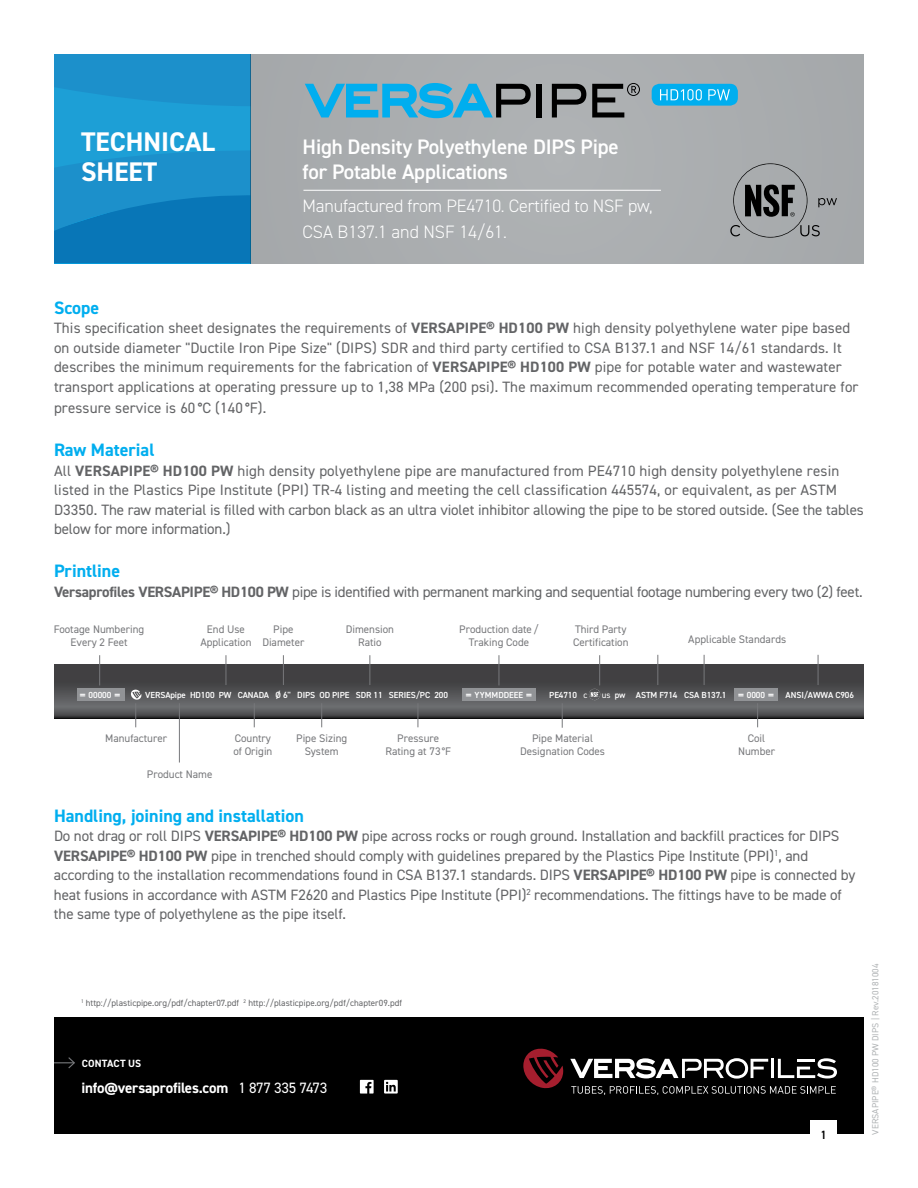
<style>
.page{position:relative;width:918px;height:1188px;background:#fff}
.page>*{position:absolute;margin:0;border:0;box-sizing:border-box;transform-origin:0 0}
.t1{font:700 27px/30px "DIN2014";color:#fff}
.t2{font:600 21px/25.2px "DIN2014";letter-spacing:-.01em;color:#fff}
.t3{font:300 18px/25.2px "DIN2014";letter-spacing:-.01em;color:#fff}
.t4{font:700 18px "DIN2014";color:#00aeef}
.t5{font:15px/19.5px "DIN2014";letter-spacing:-.005em;color:#636466}
.t6{font:700 15px "DIN2014";letter-spacing:-.015em;color:#fff}
.t7{font:600 12px "DIN2014";color:#000}
.t8{font:10.95px/13.2px "DIN2014";color:#77787b;text-align:center}
.t9{font:700 10.5px "DIN2014";letter-spacing:.01em;color:#fff}
.t10{font:9px "DIN2014";color:#636466}
.t11{font:9px "DIN2014";color:#b1b4b6}
.t12{font:600 8.85px "DIN2014";letter-spacing:-.01em;color:#fff}
.s1{font-weight:700}
.s2{font-weight:600}
.s3{font-size:9px}
.s4{font-weight:400}
</style>
<div class="page">
<svg style="left:54px;top:54px;width:197px;height:209px;background:#168cc8"></svg>
<div style="left:251px;top:54px;width:613px;height:209px;background:#aaadaf"></div>
<hr style="left:303px;top:190px;width:358px;height:1px;background:#fff">
<svg style="left:730px;top:163px;width:107px;height:75px"></svg>
<div style="left:54px;top:1017px;width:810px;height:117px;background:#000"></div>
<hr style="left:32px;top:1062px;width:42px;height:1px;background:#77787b">
<svg style="left:67px;top:1057px;width:8px;height:12px"></svg>
<div style="left:28px;top:994px;width:26px;height:146px;background:#fff"></div>
<svg style="left:360px;top:1080px;width:14px;height:14px"></svg>
<svg style="left:384px;top:1080px;width:14px;height:14px"></svg>
<div style="left:810px;top:1120px;width:27px;height:28px;background:#fff"></div>
<hr style="left:771px;top:1059px;width:3px;height:19px;background:#fff">
<svg style="left:570px;top:1058px;width:198px;height:21px"></svg>
<svg style="left:778px;top:1058px;width:59px;height:20px"></svg>
<svg style="left:523px;top:1048px;width:40px;height:41px"></svg>
<svg style="left:571px;top:1086px;width:265px;height:9px"></svg>
<div style="left:536px;top:84px;width:6px;height:33px;background:#000"></div>
<svg style="left:552px;top:84px;width:34px;height:33px"></svg>
<svg style="left:305px;top:83px;width:226px;height:35px"></svg>
<div style="left:652px;top:84px;width:86px;height:22px;background:#00aeef;border-radius:8px"></div>
<svg style="left:592px;top:83px;width:48px;height:34px"></svg>
<svg style="left:660px;top:89px;width:42px;height:11px"></svg>
<svg style="left:708px;top:89px;width:22px;height:11px"></svg>
<svg style="left:54px;top:664px;width:810px;height:54px;background:#4d4d50"></svg>
<svg style="left:562px;top:703px;width:1px;height:25px"></svg>
<hr style="left:179px;top:703px;width:1px;height:60px;background:#77787b">
<hr style="left:226px;top:655px;width:1px;height:30px;background:#77787b">
<svg style="left:254px;top:703px;width:1px;height:24px"></svg>
<hr style="left:599px;top:655px;width:1px;height:30px;background:#77787b">
<hr style="left:499px;top:655px;width:1px;height:30px;background:#77787b">
<div style="left:462px;top:688px;width:74px;height:12px;background:#919396"></div>
<hr style="left:283px;top:655px;width:1px;height:30px;background:#77787b">
<svg style="left:321px;top:703px;width:1px;height:24px"></svg>
<svg style="left:757px;top:703px;width:1px;height:24px"></svg>
<div style="left:734px;top:688px;width:44px;height:12px;background:#919396"></div>
<div style="left:77px;top:688px;width:47px;height:12px;background:#919396"></div>
<hr style="left:99px;top:655px;width:1px;height:30px;background:#77787b">
<svg style="left:131px;top:689px;width:10px;height:38px"></svg>
<svg style="left:418px;top:703px;width:1px;height:24px"></svg>
<svg style="left:589px;top:689px;width:12px;height:12px"></svg>
<hr style="left:370px;top:655px;width:1px;height:30px;background:#77787b">
<hr style="left:657px;top:655px;width:1px;height:30px;background:#77787b">
<hr style="left:704px;top:655px;width:1px;height:30px;background:#77787b">
<hr style="left:818px;top:655px;width:1px;height:30px;background:#77787b">
<h1 class="t1" style="left:81px;top:127px;width:136px">TECHNICAL<br>SHEET</h1>
<h2 class="t2" style="left:303px;top:134px;width:318px">High Density Polyethylene DIPS Pipe for Potable Applications</h2>
<p class="t3" style="left:303px;top:194px;width:352px">Manufactured from PE4710. Certified to NSF pw,<br>CSA B137.1 and NSF 14/61.</p>
<p class="t4" style="left:54px;top:296px;width:47px">Scope</p>
<p class="t5" style="left:54px;top:318px;width:806px">This specification sheet designates the requirements of <span class="s1">VERSAPIPE® HD100 PW</span> high density polyethylene water pipe based on outside diameter "Ductile Iron Pipe Size" (DIPS) SDR and third party certified to CSA B137.1 and NSF 14/61 standards. It describes the minimum requirements for the fabrication of <span class="s1">VERSAPIPE® HD100 PW</span> pipe for potable water and wastewater transport applications at operating pressure up to 1,38 MPa (200 psi). The maximum recommended operating temperature for</p>
<p class="t5" style="left:54px;top:398px;width:214px">pressure service is 60 <span class="s2">°</span>C (140 <span class="s2">°</span>F).</p>
<p class="t4" style="left:54px;top:438px;width:102px">Raw Material</p>
<p class="t5" style="left:54px;top:460px;width:811px">All <span class="s1">VERSAPIPE® HD100 PW</span> high density polyethylene pipe are manufactured from PE4710 high density polyethylene resin listed in the Plastics Pipe Institute (PPI) TR-4 listing and meeting the cell classification 445574, or equivalent, as per ASTM D3350. The raw material is filled with carbon black as an ultra violet inhibitor allowing the pipe to be stored outside. (See the tables below for more information.)</p>
<p class="t4" style="left:54px;top:559px;width:68px">Printline</p>
<p class="t5" style="left:54px;top:582px;width:810px"><span class="s1">Versaprofiles VERSAPIPE® HD100 PW</span> pipe is identified with permanent marking and sequential footage numbering every two (2) feet.</p>
<p class="t8" style="left:54px;top:623px;width:92px">Footage Numbering<br>Every 2 Feet</p>
<p class="t8" style="left:200px;top:623px;width:53px">End Use<br>Application</p>
<p class="t8" style="left:262px;top:623px;width:44px">Pipe<br>Diameter</p>
<p class="t8" style="left:459px;top:623px;width:81px">Production date /<br>Traking Code</p>
<p class="t8" style="left:346px;top:623px;width:50px">Dimension<br>Ratio</p>
<p class="t8" style="left:688px;top:632px;width:99px">Applicable Standards</p>
<p class="t8" style="left:573px;top:623px;width:57px;text-align:left">Third Party<br>Certification</p>
<p class="t12" style="left:145px;top:689px;width:304px">VERSApipe HD100 PW CANADA <span class="s3">Ø 6'' D</span>IPS OD PIPE SDR 11 SERIES/PC 200</p>
<p class="t12" style="left:465px;top:689px;width:69px"><span class="s1">=</span> YYMMDDEEE <span class="s1">=</span></p>
<p class="t12" style="left:549px;top:689px;width:40px">PE4710 <span class="s4">c</span></p>
<p class="t12" style="left:602px;top:689px;width:126px"><span class="s4">us</span> pw ASTM F714 CSA B137.1</p>
<p class="t12" style="left:786px;top:689px;width:70px">ANSI/AWWA C906</p>
<p class="t12" style="left:737px;top:689px;width:39px"><span class="s1">=</span> 0000 <span class="s1">=</span></p>
<p class="t12" style="left:79px;top:689px;width:43px"><span class="s1">=</span> 00000 <span class="s1">=</span></p>
<p class="t8" style="left:105px;top:732px;width:64px">Manufacturer</p>
<p class="t8" style="left:385px;top:732px;width:67px">Pressure<br>Rating at 73 °F</p>
<p class="t8" style="left:233px;top:732px;width:41px;text-align:left">Country of Origin</p>
<p class="t8" style="left:296px;top:732px;width:53px">Pipe Sizing<br>System</p>
<p class="t8" style="left:738px;top:732px;width:39px">Coil<br>Number</p>
<p class="t8" style="left:520px;top:732px;width:86px">Pipe Material<br>Designation Codes</p>
<p class="t8" style="left:147px;top:767px;width:67px">Product Name</p>
<p class="t4" style="left:54px;top:803px;width:251px">Handling, joining and installation</p>
<p class="t5" style="left:54px;top:826px;width:803px">Do not drag or roll DIPS <span class="s1">VERSAPIPE® HD100 PW</span> pipe across rocks or rough ground. Installation and backfill practices for DIPS <span class="s1">VERSAPIPE® HD100 PW</span> pipe in trenched should comply with guidelines prepared by the Plastics Pipe Institute (PPI)<sup>1</sup>, and according to the installation recommendations found in CSA B137.1 standards. DIPS <span class="s1">VERSAPIPE® HD100 PW</span> pipe is connected by heat fusions in accordance with ASTM F2620 and Plastics Pipe Institute (PPI)<sup>2</sup> recommendations. The fittings have to be made of the same type of polyethylene as the pipe itself.</p>
<p class="t10" style="left:81px;top:998px;width:322px"><sup>1</sup> http://plasticpipe.org/pdf/chapter07.pdf <sup>2</sup> http://plasticpipe.org/pdf/chapter09.pdf</p>
<p class="t9" style="left:82px;top:1056px;width:61px">CONTACT US</p>
<p class="t6" style="left:82px;top:1078px;width:247px">info@versaprofiles.com <span class="s4">1 877 335 7473</span></p>
<p class="t7" style="left:820px;top:1127px;width:8px">1</p>
<p class="t11" style="left:870px;top:1135px;width:172px;rotate:-90deg">VERSAPIPE® HD100 PW DIPS | Rev.20181004</p>
</div>
